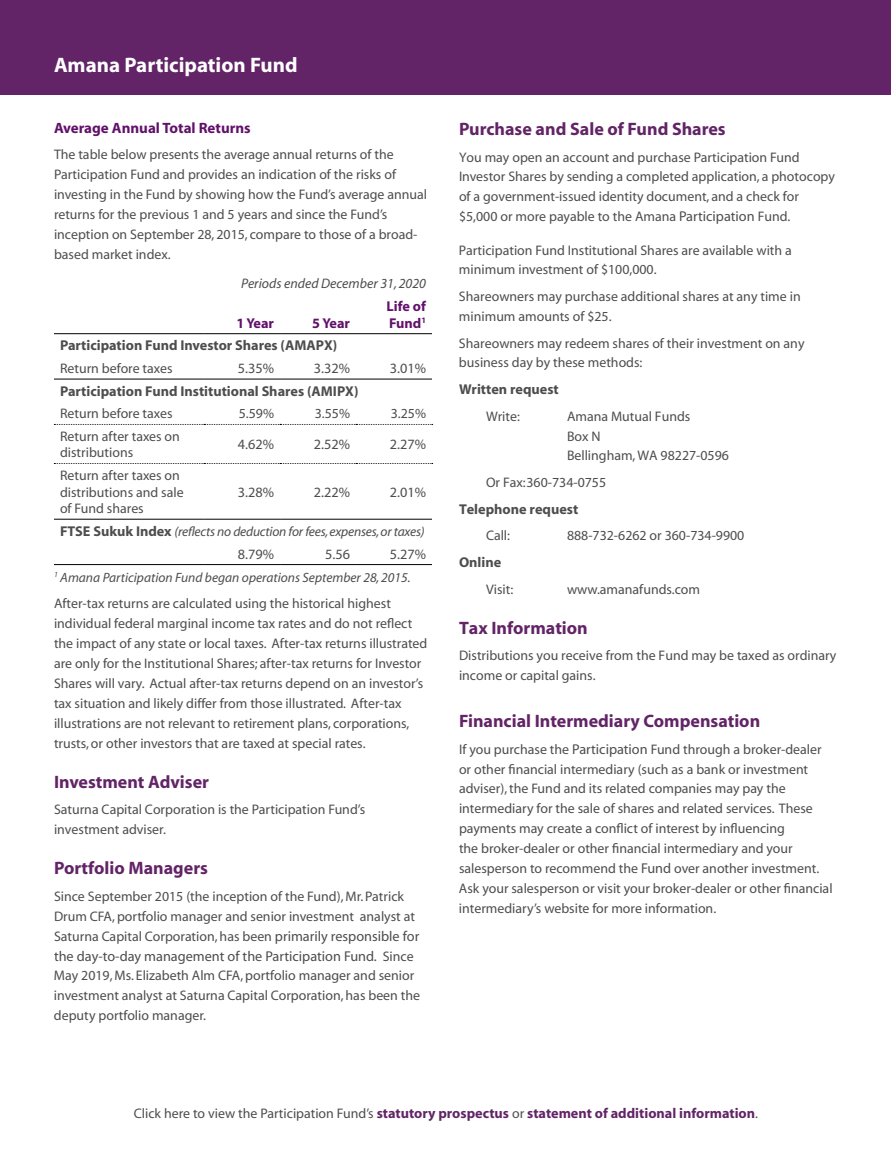
<style>
.page{position:relative;width:891px;height:1161px;background:#fff}
.page>*{position:absolute;margin:0;border:0;box-sizing:border-box;transform-origin:0 0}
.t1{font:700 21px "Myriad";color:#fff}
.t2{font:700 18px "Myriad";color:#622466}
.t3{font:700 15px "Myriad";color:#61116a}
.t4{font:700 14.25px "Myriad";color:#4d4d4f}
.t5{font:14.25px "Myriad";color:#4d4d4f}
.t6{font:700 14.25px "Myriad";color:#622466}
.t7{font:700 14.25px/17.1px "Myriad";color:#61116a}
.t8{font:13.8px/19.8px "Myriad";color:#4d4d4f}
.t9{font:italic 13.8px "Myriad";color:#4d4d4f}
.t10{font:italic 13.5px "Myriad";color:#4d4d4f}
.s1{font-weight:700;font-style:normal;font-size:14.25px}
.s2{font-size:14.25px}
.s3{font-size:13.8px}
.s4{font-weight:400;font-size:13.8px;color:#4d4d4f}
</style>
<div class="page">
<div style="left:0;top:0;width:891px;height:94px;background:#622466"></div>
<hr style="left:54px;top:333px;width:150px;height:1px;background:#000">
<hr style="left:204px;top:333px;width:76px;height:1px;background:#000">
<hr style="left:280px;top:333px;width:76px;height:1px;background:#000">
<hr style="left:356px;top:333px;width:76px;height:1px;background:#000">
<hr style="left:54px;top:379px;width:150px;height:1px;background:#000">
<hr style="left:204px;top:379px;width:76px;height:1px;background:#000">
<hr style="left:280px;top:379px;width:76px;height:1px;background:#000">
<hr style="left:356px;top:379px;width:76px;height:1px;background:#000">
<hr style="left:204px;top:519px;width:76px;height:1px;background:#000">
<hr style="left:280px;top:519px;width:76px;height:1px;background:#000">
<hr style="left:356px;top:519px;width:76px;height:1px;background:#000">
<hr style="left:54px;top:564px;width:150px;height:1px;background:#000">
<hr style="left:204px;top:564px;width:76px;height:1px;background:#000">
<hr style="left:280px;top:564px;width:76px;height:1px;background:#000">
<hr style="left:356px;top:564px;width:76px;height:1px;background:#000">
<svg style="left:54px;top:424px;width:379px;height:1px"></svg>
<svg style="left:54px;top:463px;width:379px;height:1px"></svg>
<hr style="left:54px;top:519px;width:150px;height:1px;background:#000">
<h1 class="t1" style="left:54px;top:54px;width:245px">Amana Participation Fund</h1>
<p class="t3" style="left:54px;top:120px;width:198px">Average Annual Total Returns</p>
<p class="t8" style="left:54px;top:145px;width:375px">The table below presents the average annual returns of the Participation Fund and provides an indication of the risks of investing in the Fund by showing how the Fund’s average annual returns for the previous 1 and 5 years and since the Fund’s inception on September 28, 2015, compare to those of a broad&shy;based market index.</p>
<p class="t9" style="left:241px;top:276px;width:186px">Periods ended December 31, 2020</p>
<p class="t7" style="left:236px;top:315px;width:39px">1 Year</p>
<p class="t7" style="left:312px;top:315px;width:39px">5 Year</p>
<p class="t7" style="left:387px;top:298px;width:41px">Life of<br>Fund<sup>1</sup></p>
<p class="t4" style="left:60px;top:338px;width:279px">Participation Fund Investor Shares (AMAPX)</p>
<p class="t8" style="left:60px;top:359px;width:114px">Return before taxes</p>
<p class="t5" style="left:238px;top:361px;width:38px">5.35%</p>
<p class="t5" style="left:314px;top:361px;width:38px">3.32%</p>
<p class="t5" style="left:390px;top:361px;width:38px">3.01%</p>
<p class="t4" style="left:60px;top:384px;width:300px">Participation Fund Institutional Shares (AMIPX)</p>
<p class="t8" style="left:60px;top:404px;width:114px">Return before taxes</p>
<p class="t8" style="left:239px;top:404px;width:37px">5.59%</p>
<p class="t8" style="left:315px;top:404px;width:37px">3.55%</p>
<p class="t8" style="left:391px;top:404px;width:37px">3.25%</p>
<p class="t8" style="left:60px;top:429px;width:121px;line-height:16.6px">Return after taxes on distributions</p>
<p class="t5" style="left:238px;top:437px;width:38px">4.62%</p>
<p class="t5" style="left:314px;top:437px;width:38px">2.52%</p>
<p class="t5" style="left:390px;top:437px;width:38px">2.27%</p>
<p class="t8" style="left:60px;top:468px;width:125px;line-height:16.6px">Return after taxes on distributions and sale of Fund shares</p>
<p class="t5" style="left:238px;top:485px;width:38px">3.28%</p>
<p class="t5" style="left:314px;top:485px;width:38px">2.22%</p>
<p class="t5" style="left:390px;top:485px;width:38px">2.01%</p>
<p class="t10" style="left:60px;top:525px;width:366px"><span class="s1">FTSE Sukuk Index</span> (reflects no deduction for fees, expenses, or taxes)</p>
<p class="t5" style="left:238px;top:547px;width:38px">8.79%</p>
<p class="t5" style="left:325px;top:547px;width:26px">5.56</p>
<p class="t5" style="left:390px;top:547px;width:38px">5.27%</p>
<p class="t10" style="left:54px;top:571px;width:358px"><sup>1</sup> Amana Participation Fund began operations September 28, 2015.</p>
<p class="t8" style="left:54px;top:595px;width:375px">After-tax returns are calculated using the historical highest individual federal marginal income tax rates and do not reflect the impact of any state or local taxes. After-tax returns illustrated are only for the Institutional Shares; after-tax returns for Investor Shares will vary. Actual after-tax returns depend on an investor’s tax situation and likely differ from those illustrated. After-tax illustrations are not relevant to retirement plans, corporations, trusts, or other investors that are taxed at special rates.</p>
<h2 class="t2" style="left:54px;top:772px;width:157px">Investment Adviser</h2>
<p class="t8" style="left:54px;top:800px;width:313px">Saturna Capital Corporation is the Participation Fund’s investment adviser.</p>
<h2 class="t2" style="left:54px;top:859px;width:156px">Portfolio Managers</h2>
<p class="t8" style="left:54px;top:887px;width:367px">Since September 2015 (the inception of the Fund), Mr. Patrick<br>Drum CFA, portfolio manager and senior investment analyst at<br>Saturna Capital Corporation, has been <span class="s2">primarily responsible for</span></p>
<p class="t5" style="left:54px;top:949px;width:361px">the day-to-day management of the Participation Fund. <span class="s3">Since</span></p>
<p class="t8" style="left:54px;top:967px;width:368px">May 2019, Ms. Elizabeth Alm CFA, portfolio manager and senior investment analyst at Saturna Capital Corporation, has been the deputy portfolio manager.</p>
<h2 class="t2" style="left:459px;top:120px;width:268px">Purchase and Sale of Fund Shares</h2>
<p class="t8" style="left:459px;top:148px;width:378px">You may open an account and purchase Participation Fund Investor Shares by sending a completed application, a photocopy of a government-issued identity document, and a check for $5,000 or more payable to the Amana <span class="s2">Participation</span> Fund.</p>
<p class="t8" style="left:459px;top:241px;width:334px">Participation Fund Institutional Shares are available with a minimum investment of $100,000.</p>
<p class="t8" style="left:459px;top:287px;width:343px">Shareowners may purchase additional shares at any time in minimum amounts of $25.</p>
<p class="t8" style="left:459px;top:334px;width:347px">Shareowners may redeem shares of their investment on any business day by these methods:</p>
<p class="t4" style="left:459px;top:382px;width:101px">Written request</p>
<p class="t8" style="left:486px;top:407px;width:35px">Write:</p>
<p class="t8" style="left:567px;top:407px;width:163px">Amana Mutual Funds<br>Box N<br>Bellingham, WA 98227-0596</p>
<p class="t8" style="left:486px;top:473px;width:122px">Or Fax:360-734-0755</p>
<p class="t4" style="left:459px;top:502px;width:121px">Telephone request</p>
<p class="t8" style="left:486px;top:526px;width:26px">Call:</p>
<p class="t8" style="left:567px;top:526px;width:179px">888-732-6262 or 360-734-9900</p>
<p class="t4" style="left:459px;top:555px;width:44px">Online</p>
<p class="t8" style="left:486px;top:580px;width:29px">Visit:</p>
<p class="t8" style="left:567px;top:580px;width:135px">www.amanafunds.com</p>
<h2 class="t2" style="left:459px;top:618px;width:130px">Tax Information</h2>
<p class="t8" style="left:459px;top:646px;width:379px">Distributions you receive from the Fund may be taxed as ordinary income or capital gains.</p>
<h2 class="t2" style="left:459px;top:712px;width:303px">Financial Intermediary Compensation</h2>
<p class="t8" style="left:459px;top:740px;width:375px">If you purchase the <span class="s2">Participation</span> Fund through a broker-dealer or other financial intermediary (such as a bank or investment adviser), the Fund and its related companies may pay the intermediary for the sale of shares and related services. These payments may create a conflict of interest by influencing<br>the broker-dealer or other financial intermediary and your salesperson to recommend the <span class="s2">Fund</span> over another investment.<br>Ask your salesperson or visit your broker-dealer or other financial intermediary’s website for more information.</p>
<p class="t6" style="left:134px;top:1106px;width:626px"><span class="s4">Click here to view the Participation Fund’s</span> statutory prospectus <span class="s4">or</span> statement of additional information<span class="s4">.</span></p>
</div>
